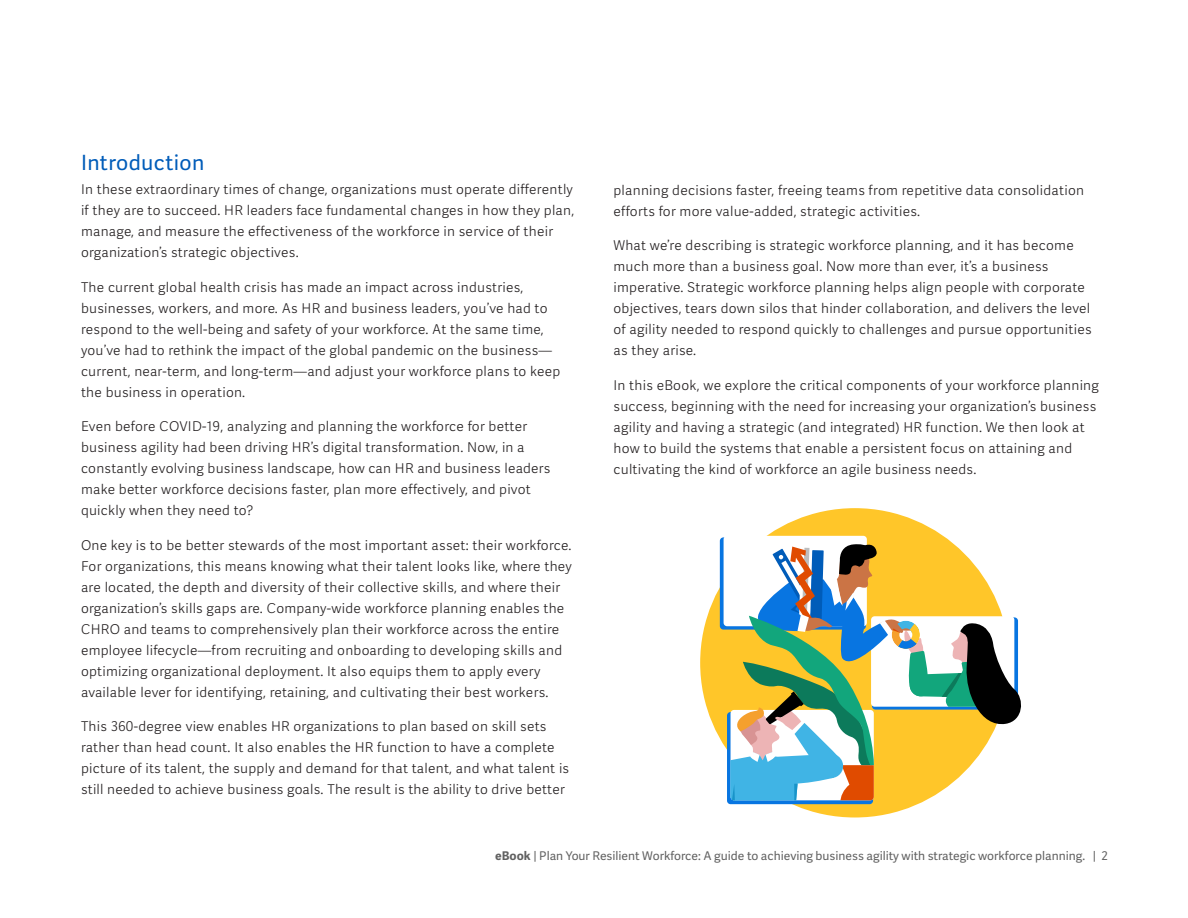
<style>
.page{position:relative;width:1188px;height:918px;background:#fff}
.page>*{position:absolute;margin:0;border:0;box-sizing:border-box;transform-origin:0 0}
.Heading_1{font:21px "Workday Adelle Sans";letter-spacing:.02em;color:#005cb9}
.Body{font:300 13.5px/21px "Workday Adelle Sans";letter-spacing:.02em;color:#231f20}
.t1{font:12px "Workday Adelle Sans";color:#616161}
.s1{font-weight:700}
</style>
<div class="page">
<div style="left:700px;top:508px;width:310px;height:310px;background:#ffc629;border-radius:50%"></div>
<svg style="left:727px;top:712px;width:146px;height:92px"></svg>
<div style="left:720px;top:537px;width:146px;height:93px;background:linear-gradient(to bottom,#0775e1,#0976e1);border-radius:4px"></div>
<div style="left:724px;top:536px;width:143px;height:90px;background:#fff;border-radius:4px"></div>
<svg style="left:731px;top:541px;width:290px;height:259px"></svg>
<p class="Heading_1" style="left:81px;top:150px;width:125px">Introduction</p>
<p class="Body" style="left:81px;top:179px;width:495px">In these extraordinary times of change, organizations must operate differently if they are to succeed. HR leaders face fundamental changes in how they plan, manage, and measure the effectiveness of the workforce in service of their organization’s strategic objectives.</p>
<p class="Body" style="left:81px;top:277px;width:481px">The current global health crisis has made an impact across industries, businesses, workers, and more. As HR and business leaders, you’ve had to respond to the well-being and safety of your workforce. At the same time, you’ve had to rethink the impact of the global pandemic on the business— current, near-term, and long-term—and adjust your workforce plans to keep the business in operation.</p>
<p class="Body" style="left:81px;top:416px;width:471px">Even before COVID-19, analyzing and planning the workforce for better business agility had been driving HR’s digital transformation. Now, in a constantly evolving business landscape, how can HR and business leaders make better workforce decisions faster, plan more effectively, and pivot quickly when they need to?</p>
<p class="Body" style="left:81px;top:535px;width:492px">One key is to be better stewards of the most important asset: their workforce.<br>For organizations, this means knowing what their talent looks like, where they are located, the depth and diversity of their collective skills, and where their organization’s skills gaps are. Company-wide workforce planning enables the CHRO and teams to comprehensively plan their workforce across the entire employee lifecycle—from recruiting and onboarding to developing skills and optimizing organizational deployment. It also equips them to apply every available lever for identifying, retaining, and cultivating their best workers.</p>
<p class="Body" style="left:81px;top:716px;width:490px">This 360-degree view enables HR organizations to plan based on skill sets rather than head count. It also enables the HR function to have a complete picture of its talent, the supply and demand for that talent, and what talent is still needed to achieve business goals. The result is the ability to drive better</p>
<p class="Body" style="left:614px;top:180px;width:472px">planning decisions faster, freeing teams from repetitive data consolidation efforts for more value-added, strategic activities.</p>
<p class="Body" style="left:614px;top:235px;width:480px">What we’re describing is strategic workforce planning, and it has become much more than a business goal. Now more than ever, it’s a business imperative. Strategic workforce planning helps align people with corporate objectives, tears down silos that hinder collaboration, and delivers the level of agility needed to respond quickly to challenges and pursue opportunities as they arise.</p>
<p class="Body" style="left:614px;top:375px;width:487px">In this eBook, we explore the critical components of your workforce planning success, beginning with the need for increasing your organization’s business agility and having a strategic (and integrated) HR function. We then look at how to build the systems that enable a persistent focus on attaining and cultivating the kind of workforce an agile business needs.</p>
<p class="t1" style="left:495px;top:849px;width:614px"><span class="s1">eBook</span> | Plan Your Resilient Workforce: A guide to achieving business agility with strategic workforce planning. | 2</p>
</div>
